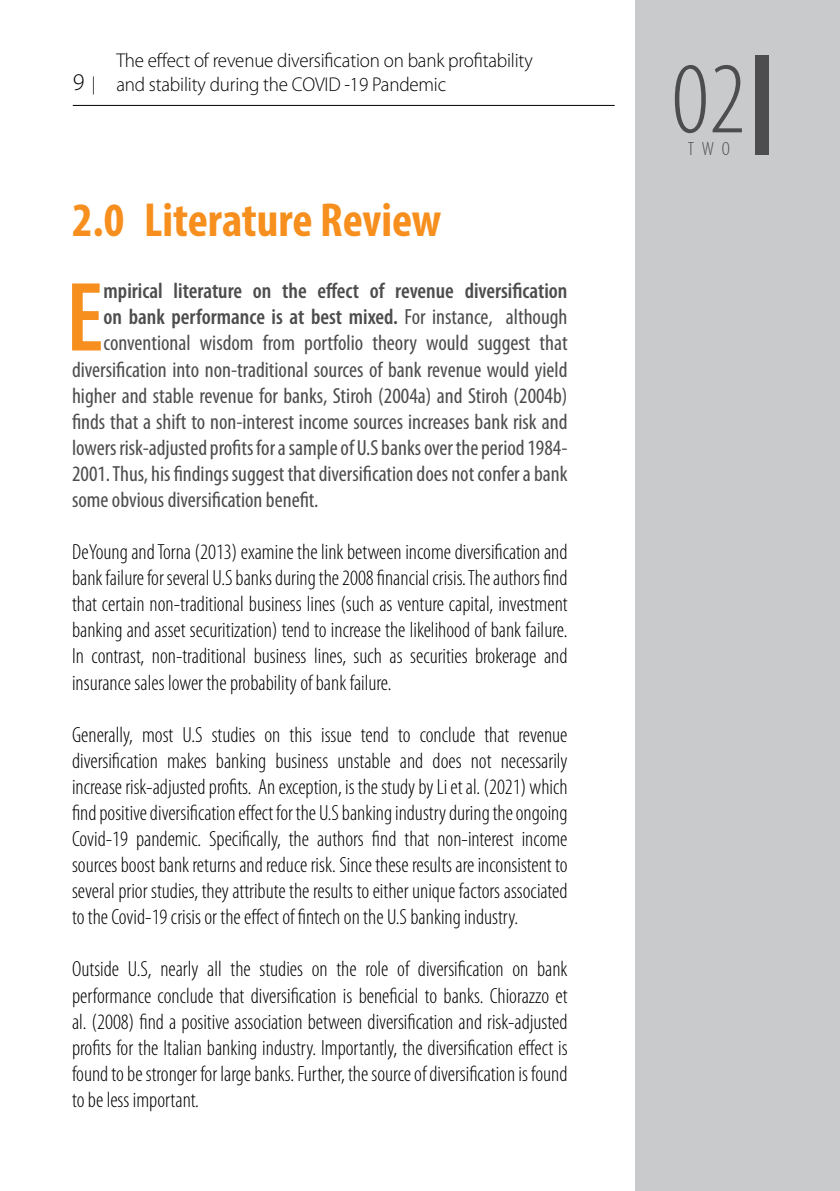
<style>
.page{position:relative;width:840px;height:1191px;background:#fff}
.page>*{position:absolute;margin:0;border:0;box-sizing:border-box;transform-origin:0 0}
.t1{font:300 condensed 102.4px "Myriad Pro";color:#4d4d4f}
.t2{font:600 condensed 99.4px "Myriad Pro";color:#f78f1e}
.t3{font:700 condensed 48px "Myriad Pro";color:#f78f1e}
.t4{font:300 24px "Myriad Pro";color:#000}
.t5{font:300 condensed 22px/26px "Myriad Pro";color:#000;text-align:justify}
.t6{font:condensed 22px "Myriad Pro";color:#4d4d4f}
.t7{font:600 condensed 22px "Myriad Pro";color:#4d4d4f}
.t8{font:300 20px/24px "Myriad Pro";letter-spacing:-.01em;color:#000;scale:.95 1}
.t9{font:300 condensed 19.2px "Myriad Pro";color:#4d4d4f}
.s1{font-size:18px}
.s2{font-weight:400}
</style>
<div class="page">
<div style="left:635px;top:0;width:204px;height:1191px;background:#c9cacc"></div>
<div style="left:754px;top:55px;width:14px;height:100px;background:#4d4d4f"></div>
<hr style="left:73px;top:105px;width:541px;height:1px;background:#000">
<p class="t4" style="left:73px;top:69px;width:24px">9 <span class="s1">|</span></p>
<p class="t8" style="left:116px;top:49px;width:439px">The effect of revenue diversification on bank profitability and stability during the COVID -19 Pandemic</p>
<h3 class="t3" style="left:72px;top:190px;width:371px">2.0 Literature Review</h3>
<h2 class="t2" style="left:66px;top:263px;width:39px">E</h2>
<p class="t7" style="left:103px;top:279px;width:465px">mpirical literature on the effect of revenue diversification</p>
<p class="t7" style="left:103px;top:305px;width:465px">on bank performance is at best mixed. <span class="s2">For instance, although</span></p>
<p class="t6" style="left:103px;top:331px;width:465px">conventional wisdom from portfolio theory would suggest that</p>
<p class="t6" style="left:72px;top:357px;width:496px">diversification into non-traditional sources of bank revenue would yield</p>
<p class="t6" style="left:72px;top:383px;width:496px">higher and stable revenue for banks, Stiroh (2004a) and Stiroh (2004b)</p>
<p class="t6" style="left:72px;top:409px;width:496px">finds that a shift to non-interest income sources increases bank risk and</p>
<p class="t6" style="left:72px;top:435px;width:496px">lowers risk-adjusted profits for a sample of U.S banks over the period 1984-</p>
<p class="t6" style="left:72px;top:462px;width:496px">2001. Thus, his findings suggest that diversification does not confer a bank</p>
<p class="t6" style="left:72px;top:488px;width:248px">some obvious diversification benefit.</p>
<p class="t5" style="left:72px;top:539px;width:496px">DeYoung and Torna (2013) examine the link between income diversification and bank failure for several U.S banks during the 2008 financial crisis. The authors find that certain non-traditional business lines (such as venture capital, investment banking and asset securitization) tend to increase the likelihood of bank failure.<br>In contrast, non-traditional business lines, such as securities brokerage and insurance sales lower the probability of bank failure.</p>
<p class="t5" style="left:72px;top:722px;width:497px">Generally, most U.S studies on this issue tend to conclude that revenue diversification makes banking business unstable and does not necessarily increase risk-adjusted profits. An exception, is the study by Li et al. (2021) which find positive diversification effect for the U.S banking industry during the ongoing Covid-19 pandemic. Specifically, the authors find that non-interest income sources boost bank returns and reduce risk. Since these results are inconsistent to several prior studies, they attribute the results to either unique factors associated to the Covid-19 crisis or the effect of fintech on the U.S banking industry.</p>
<p class="t5" style="left:72px;top:956px;width:497px">Outside U.S, nearly all the studies on the role of diversification on bank performance conclude that diversification is beneficial to banks. Chiorazzo et al. (2008) find a positive association between diversification and risk-adjusted profits for the Italian banking industry. Importantly, the diversification effect is found to be stronger for large banks. Further, the source of diversification is found to be less important.</p>
<h1 class="t1" style="left:671px;top:44px;width:75px">02</h1>
<p class="t9" style="left:687px;top:139px;width:44px">TWO</p>
</div>
